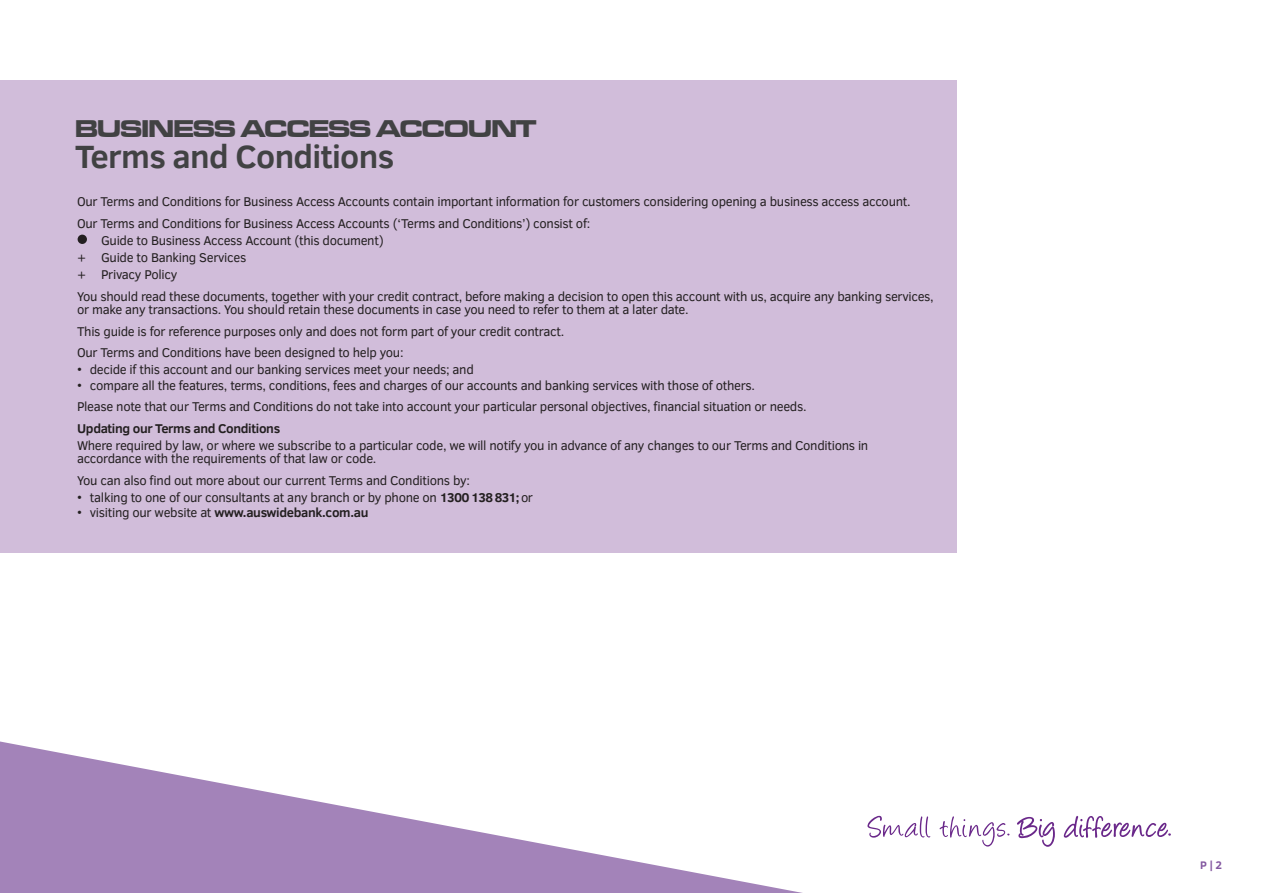
<style>
.page{position:relative;width:1263px;height:893px;background:#fff}
.page>*{position:absolute;margin:0;border:0;box-sizing:border-box;transform-origin:0 0}
.t1{font:700 33px "Clear Sans";letter-spacing:-.02em;color:#414243}
.t2{font:25.05px "Microgramma D Bold Exte";letter-spacing:-.025em;color:#414243}
.t3{font:13.05px/21.6px "Clear Sans";letter-spacing:-.025em;color:#231f20}
.t4{font:700 13.05px "Clear Sans";letter-spacing:-.025em;color:#231f20}
.t5{font:700 11.25px "Clear Sans";color:#8357a0}
.s1{font-weight:700}
.s2{font-weight:400}
</style>
<div class="page">
<svg style="left:0;top:741px;width:803px;height:152px"></svg>
<div style="left:0;top:81px;width:957px;height:472px;background:#d1bdda"></div>
<svg style="left:867px;top:816px;width:63px;height:22px"></svg>
<svg style="left:940px;top:816px;width:69px;height:30px"></svg>
<svg style="left:1017px;top:817px;width:38px;height:30px"></svg>
<svg style="left:1064px;top:816px;width:107px;height:22px"></svg>
<div style="left:78px;top:235px;width:9px;height:9px;background:#231f20;border-radius:50%"></div>
<h2 class="t2" style="left:75px;top:115px;width:463px">BUSINESS ACCESS ACCOUNT</h2>
<h1 class="t1" style="left:75px;top:132px;width:321px">Terms and Conditions</h1>
<p class="t3" style="left:77px;top:190px;width:835px">Our Terms and Conditions for Business Access Accounts contain important information for customers considering opening a business access account.<br>Our Terms and Conditions for Business Access Accounts (‘Terms and Conditions’) consist of:</p>
<p class="t3" style="left:77px;top:231px;width:308px;line-height:17.2px;text-indent:24px">Guide to Business Access Account (this document) + Guide to Banking Services<br>+ Privacy Policy</p>
<p class="t3" style="left:77px;top:289px;width:858px;line-height:13px">You should read these documents, together with your credit contract, before making a decision to open this account with us, acquire any banking services, or make any transactions. You should retain these documents in case you need to refer to them at a later date.</p>
<p class="t3" style="left:77px;top:320px;width:489px">This guide is for reference purposes only and does not form part of your credit contract.<br>Our Terms and Conditions have been designed to help you:</p>
<p class="t3" style="left:77px;top:358px;width:398px">• decide if this account and our banking services meet your needs; and</p>
<p class="t3" style="left:77px;top:374px;width:731px">• compare all the features, terms, conditions, fees and charges of our accounts and banking services with those of others.<br>Please note that our Terms and Conditions do not take into account your particular personal objectives, financial situation or needs.</p>
<p class="t4" style="left:77px;top:419px;width:205px">Updating our Terms and Conditions</p>
<p class="t3" style="left:77px;top:438px;width:793px;line-height:13px">Where required by law, or where we subscribe to a particular code, we will notify you in advance of any changes to our Terms and Conditions in accordance with the requirements of that law or code.</p>
<p class="t3" style="left:77px;top:469px;width:394px">You can also find out more about our current Terms and Conditions by:</p>
<p class="t3" style="left:77px;top:486px;width:457px">• talking to one of our consultants at any branch or by phone on <span class="s1">1300 138 831;</span> or</p>
<p class="t4" style="left:77px;top:503px;width:293px"><span class="s2">• visiting our website at</span> www.auswidebank.com.au</p>
<p class="t5" style="left:1200px;top:857px;width:24px">P | 2</p>
</div>
